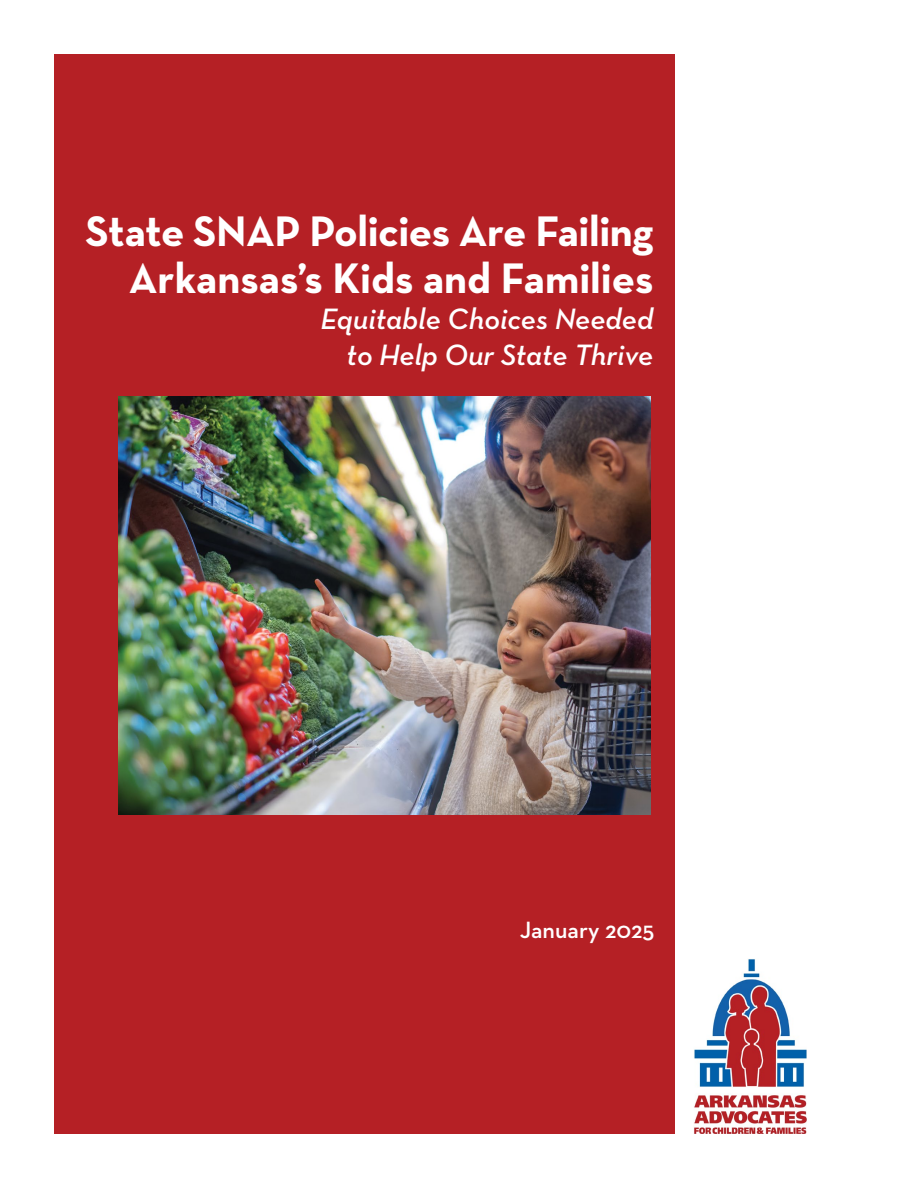
<style>
.page{position:relative;width:918px;height:1188px;background:#fff}
.page>*{position:absolute;margin:0;border:0;box-sizing:border-box;transform-origin:0 0}
.t1{font:700 43.5px/46.5px "Neutra Text";letter-spacing:-.01em;color:#fff;text-align:right}
.t2{font:italic 600 30px/36px "Neutra Text";color:#fff;text-align:right}
.t3{font:600 24px "Neutra Text";color:#fff}
</style>
<div class="page">
<div style="left:54px;top:54px;width:621px;height:1080px;background:#b52025"></div>
<img style="left:119px;top:397px;width:532px;height:417px">
<img style="left:694px;top:959px;width:112px;height:175px">
<p class="t1" style="left:86px;top:207px;width:569px">State SNAP Policies Are Failing<br>Arkansas’s Kids and Families</p>
<p class="t2" style="left:321px;top:300px;width:334px">Equitable Choices Needed to Help Our State Thrive</p>
<p class="t3" style="left:520px;top:915px;width:136px">January 2025</p>
</div>
